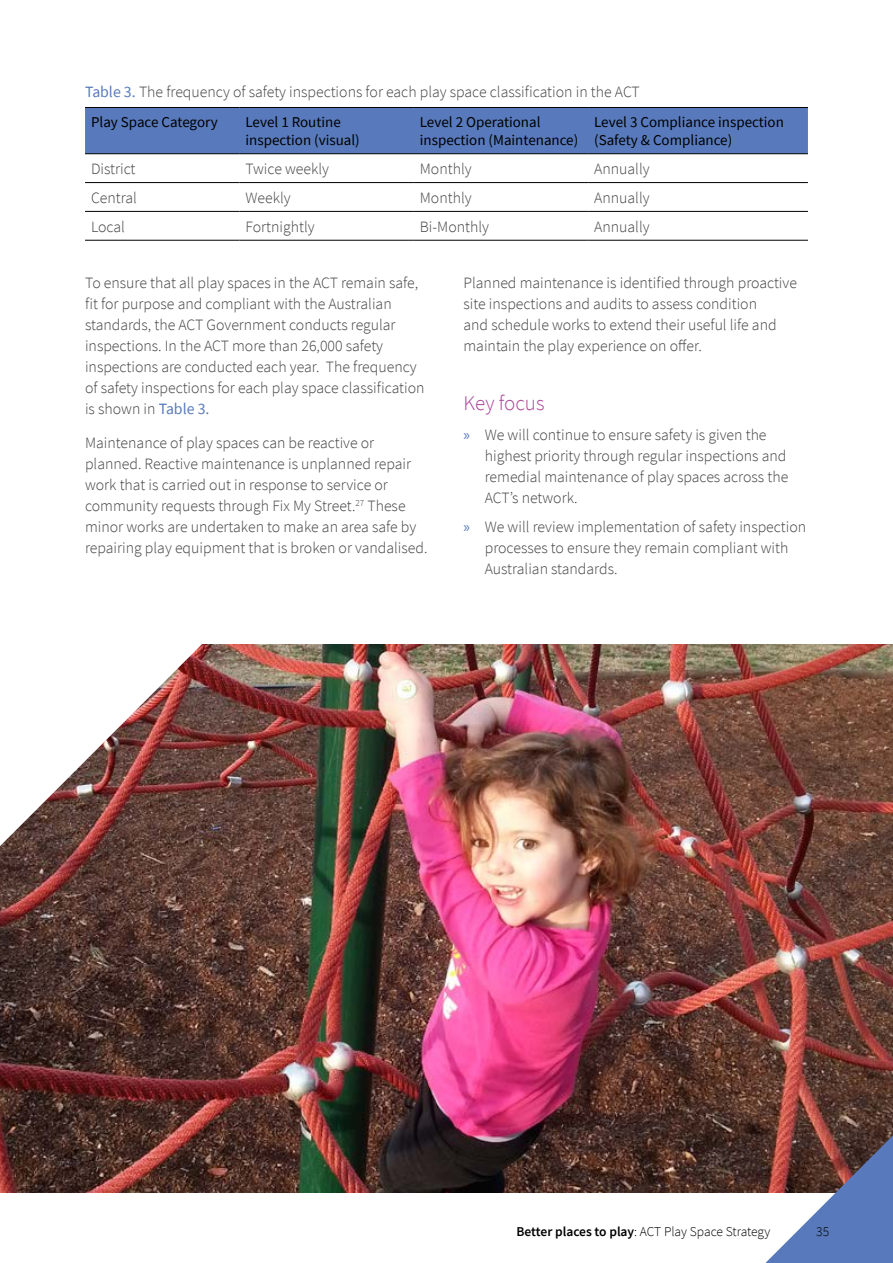
<style>
.page{position:relative;width:893px;height:1263px;background:#fff}
.page>*{position:absolute;margin:0;border:0;box-sizing:border-box;transform-origin:0 0}
.t1{font:300 21px "Source Sans Pro";color:#ab4399}
.t2{font:300 15.75px/21px "Source Sans Pro";color:#414042}
.Table_Header{font:15px/18px "Source Sans Pro";color:#000}
.t3{font:300 13.5px "Source Sans Pro";letter-spacing:-.01em;color:#000}
.s1{font-weight:400;color:#587abc}
.s2{font-family:"Myriad Pro";font-weight:400;color:#587abc}
.s3{font-weight:600}
</style>
<div class="page">
<img style="left:0;top:645px;width:893px;height:548px">
<div style="left:85px;top:108px;width:723px;height:45px;background:#587abc"></div>
<hr style="left:85px;top:107px;width:154px;height:1px;background:#000">
<hr style="left:239px;top:107px;width:175px;height:1px;background:#000">
<hr style="left:414px;top:107px;width:174px;height:1px;background:#000">
<hr style="left:588px;top:107px;width:220px;height:1px;background:#000">
<hr style="left:85px;top:153px;width:154px;height:1px;background:#000">
<hr style="left:239px;top:153px;width:175px;height:1px;background:#000">
<hr style="left:414px;top:153px;width:174px;height:1px;background:#000">
<hr style="left:588px;top:153px;width:220px;height:1px;background:#000">
<hr style="left:85px;top:182px;width:154px;height:1px;background:#000">
<hr style="left:239px;top:182px;width:175px;height:1px;background:#000">
<hr style="left:414px;top:182px;width:174px;height:1px;background:#000">
<hr style="left:588px;top:182px;width:220px;height:1px;background:#000">
<hr style="left:85px;top:211px;width:154px;height:1px;background:#000">
<hr style="left:239px;top:211px;width:175px;height:1px;background:#000">
<hr style="left:414px;top:211px;width:174px;height:1px;background:#000">
<hr style="left:588px;top:211px;width:220px;height:1px;background:#000">
<hr style="left:85px;top:240px;width:154px;height:1px;background:#000">
<hr style="left:239px;top:240px;width:175px;height:1px;background:#000">
<hr style="left:414px;top:240px;width:174px;height:1px;background:#000">
<hr style="left:588px;top:240px;width:220px;height:1px;background:#000">
<svg style="left:0;top:644px;width:206px;height:202px"></svg>
<svg style="left:753px;top:1123px;width:140px;height:140px"></svg>
<p class="t2" style="left:85px;top:81px;width:556px"><span class="s1">Table 3.</span> The frequency of safety inspections for each play space classification in the ACT</p>
<p class="Table_Header" style="left:91px;top:113px;width:128px">Play Space Category</p>
<p class="Table_Header" style="left:245px;top:113px;width:116px">Level 1 Routine inspection (visual)</p>
<p class="Table_Header" style="left:420px;top:113px;width:160px">Level 2 Operational inspection (Maintenance)</p>
<p class="Table_Header" style="left:594px;top:113px;width:191px">Level 3 Compliance inspection (Safety &amp; Compliance)</p>
<p class="t2" style="left:91px;top:158px;width:46px">District</p>
<p class="t2" style="left:245px;top:158px;width:85px">Twice weekly</p>
<p class="t2" style="left:420px;top:158px;width:53px">Monthly</p>
<p class="t2" style="left:594px;top:158px;width:57px">Annually</p>
<p class="t2" style="left:91px;top:187px;width:47px">Central</p>
<p class="t2" style="left:245px;top:187px;width:47px">Weekly</p>
<p class="t2" style="left:420px;top:187px;width:53px">Monthly</p>
<p class="t2" style="left:594px;top:187px;width:57px">Annually</p>
<p class="t2" style="left:91px;top:216px;width:35px">Local</p>
<p class="t2" style="left:245px;top:216px;width:71px">Fortnightly</p>
<p class="t2" style="left:420px;top:216px;width:71px">Bi-Monthly</p>
<p class="t2" style="left:594px;top:216px;width:57px">Annually</p>
<p class="t2" style="left:85px;top:272px;width:341px">To ensure that all play spaces in the ACT remain safe, fit for purpose and compliant with the Australian standards, the ACT Government conducts regular inspections. In the ACT more than 26,000 safety inspections are conducted each year. The frequency of safety inspections for each play space classification is shown in <span class="s1">Table 3.</span></p>
<p class="t2" style="left:85px;top:432px;width:344px">Maintenance of play spaces can be reactive or planned. Reactive maintenance is unplanned repair work that is carried out in response to service or community requests through Fix My Street.<sup>27</sup> These minor works are undertaken to make an area safe by repairing play equipment that is broken or vandalised.</p>
<p class="t2" style="left:463px;top:272px;width:335px">Planned maintenance is identified through proactive site inspections and audits to assess condition<br>and schedule works to extend their useful life and maintain the play experience on offer.</p>
<h4 class="t1" style="left:463px;top:391px;width:83px">Key focus</h4>
<p class="t2" style="left:485px;top:424px;width:305px;text-indent:-21px"><span class="s2">»</span> We will continue to ensure safety is given the highest priority through regular inspections and remedial maintenance of play spaces across the ACT’s network.</p>
<p class="t2" style="left:485px;top:517px;width:323px;text-indent:-21px"><span class="s2">»</span> We will review implementation of safety inspection processes to ensure they remain compliant with<br>Australian standards.</p>
<p class="t3" style="left:516px;top:1223px;width:255px"><span class="s3">Better places to play</span>: ACT Play Space Strategy</p>
<p class="t3" style="left:816px;top:1223px;width:14px">35</p>
</div>
